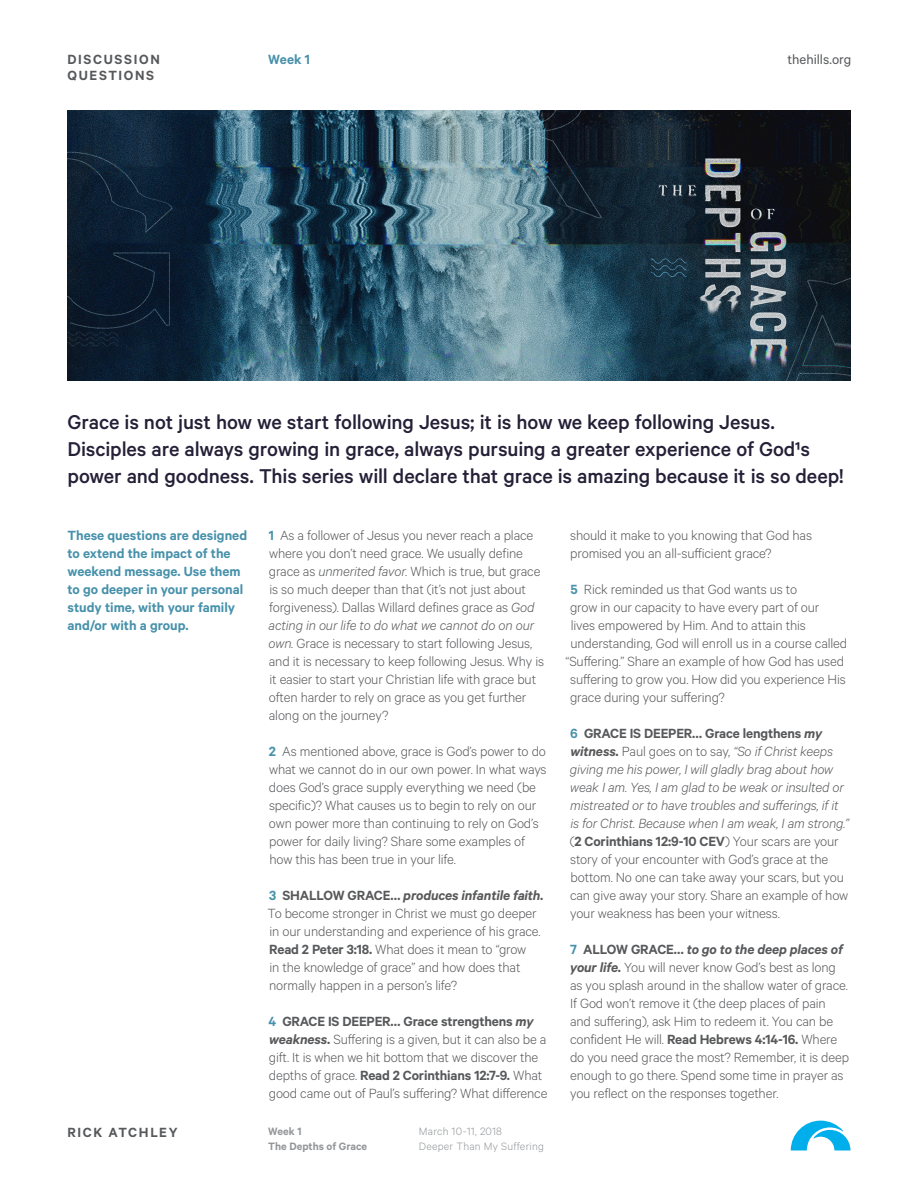
<style>
.page{position:relative;width:918px;height:1188px;background:#fff}
.page>*{position:absolute;margin:0;border:0;box-sizing:border-box;transform-origin:0 0}
.t1{font:500 22.5px/27px "Calibre";letter-spacing:-.005em;color:#252037}
.t2{font:300 15px/18px "Calibre";letter-spacing:-.01em;color:#57585a}
.t3{font:600 15px/18px "Calibre";color:#4791aa}
.t4{font:600 15px "Calibre";letter-spacing:.11em;color:#57585a}
.t5{font:15px "Calibre";color:#57585a}
.t6{font:300 12px "Calibre";letter-spacing:.02em;color:#939598}
.t7{font:600 12px "Calibre";color:#939598}
.s1{font-weight:600;color:#4791aa}
.s2{font-style:italic}
.s3{font-weight:600}
.s4{font-weight:600;font-style:italic}
</style>
<div class="page">
<img style="left:68px;top:111px;width:782px;height:270px">
<svg style="left:791px;top:1121px;width:59px;height:29px"></svg>
<p class="t4" style="left:68px;top:50px;width:94px">DISCUSSION</p>
<p class="t3" style="left:268px;top:50px;width:43px">Week 1</p>
<p class="t4" style="left:68px;top:67px;width:88px">QUESTIONS</p>
<p class="t5" style="left:787px;top:50px;width:66px">thehills.org</p>
<p class="t1" style="left:68px;top:408px;width:778px">Grace is not just how we start following Jesus; it is how we keep following Jesus.<br>Disciples are always growing in grace, always pursuing a greater experience of God¹s power and goodness. This series will declare that grace is amazing because it is so deep!</p>
<p class="t3" style="left:68px;top:526px;width:181px">These questions are designed to extend the impact of the weekend message. Use them to go deeper in your personal study time, with your family and/or with a group.</p>
<p class="t4" style="left:68px;top:1123px;width:112px">RICK ATCHLEY</p>
<p class="t2" style="left:269px;top:526px;width:277px"><span class="s1">1</span> As a follower of Jesus you never reach a place where you don’t need grace. We usually define grace as <span class="s2">unmerited favor.</span> Which is true, but grace is so much deeper than that (it’s not just about forgiveness). Dallas Willard defines grace as <span class="s2">God acting in our life to do what we cannot do on our own.</span> Grace is necessary to start following Jesus, and it is necessary to keep following Jesus. Why is it easier to start your Christian life with grace but often harder to rely on grace as you get further along on the journey?</p>
<p class="t2" style="left:269px;top:742px;width:279px"><span class="s1">2</span> As mentioned above, grace is God’s power to do what we cannot do in our own power. In what ways does God’s grace supply everything we need (be specific)? What causes us to begin to rely on our own power more than continuing to rely on God’s power for daily living? Share some examples of how this has been true in your life.</p>
<p class="t2" style="left:267px;top:886px;width:278px"><span class="s1">3</span> <span class="s3">SHALLOW GRACE…</span> <span class="s4">produces infantile faith.<br></span>To become stronger in Christ we must go deeper in our understanding and experience of his grace.<br><span class="s3">Read 2 Peter 3:18.</span> What does it mean to “grow<br>in the knowledge of grace” and how does that normally happen in a person’s life?</p>
<p class="t2" style="left:268px;top:1012px;width:281px"><span class="s1">4</span> <span class="s3">GRACE IS DEEPER… Grace strengthens</span> <span class="s4">my weakness.</span> Suffering is a given, but it can also be a gift. It is when we hit bottom that we discover the depths of grace. <span class="s3">Read 2 Corinthians 12:7-9.</span> What good came out of Paul’s suffering? What difference</p>
<p class="t7" style="left:268px;top:1124px;width:35px">Week 1</p>
<p class="t6" style="left:419px;top:1124px;width:85px">March 10-11, 2018</p>
<p class="t7" style="left:268px;top:1140px;width:100px">The Depths of Grace</p>
<p class="t6" style="left:419px;top:1140px;width:127px">Deeper Than My Suffering</p>
<p class="t2" style="left:570px;top:526px;width:243px">should it make to you knowing that God has promised you an all-sufficient grace?</p>
<p class="t2" style="left:571px;top:580px;width:228px"><span class="s1">5</span> Rick reminded us that God wants us to</p>
<p class="t2" style="left:570px;top:598px;width:251px">grow in our capacity to have every part of our</p>
<p class="t2" style="left:571px;top:616px;width:237px">lives empowered by Him. And to attain this</p>
<p class="t2" style="left:570px;top:634px;width:278px">understanding, God will enroll us in a course called</p>
<p class="t2" style="left:566px;top:652px;width:280px">“Suffering.” Share an example of how God has used</p>
<p class="t2" style="left:570px;top:670px;width:277px">suffering to grow you. How did you experience His</p>
<p class="t2" style="left:570px;top:688px;width:156px">grace during your suffering?</p>
<p class="t2" style="left:570px;top:724px;width:281px"><span class="s1">6</span> <span class="s3">GRACE IS DEEPER… Grace lengthens</span> <span class="s4">my witness.</span> Paul goes on to say, <span class="s2">“So if Christ keeps giving me his power, I will gladly brag about how weak I am. Yes, I am glad to be weak or insulted or mistreated or to have troubles and sufferings, if it is for Christ. Because when I am weak, I am strong.” </span>(<span class="s3">2 Corinthians 12:9-10 CEV</span>) Your scars are your story of your encounter with God’s grace at the bottom. No one can take away your scars, but you can give away your story. Share an example of how your weakness has been your witness.</p>
<p class="t2" style="left:570px;top:940px;width:281px"><span class="s1">7</span> <span class="s3">ALLOW GRACE…</span> <span class="s4">to go to the deep places of your life.</span> You will never know God’s best as long as you splash around in the shallow water of grace.<br>If God won’t remove it (the deep places of pain and suffering), ask Him to redeem it. You can be confident He will. <span class="s3">Read Hebrews 4:14-16.</span> Where do you need grace the most? Remember, it is deep enough to go there. Spend some time in prayer as you reflect on the responses together.</p>
</div>
